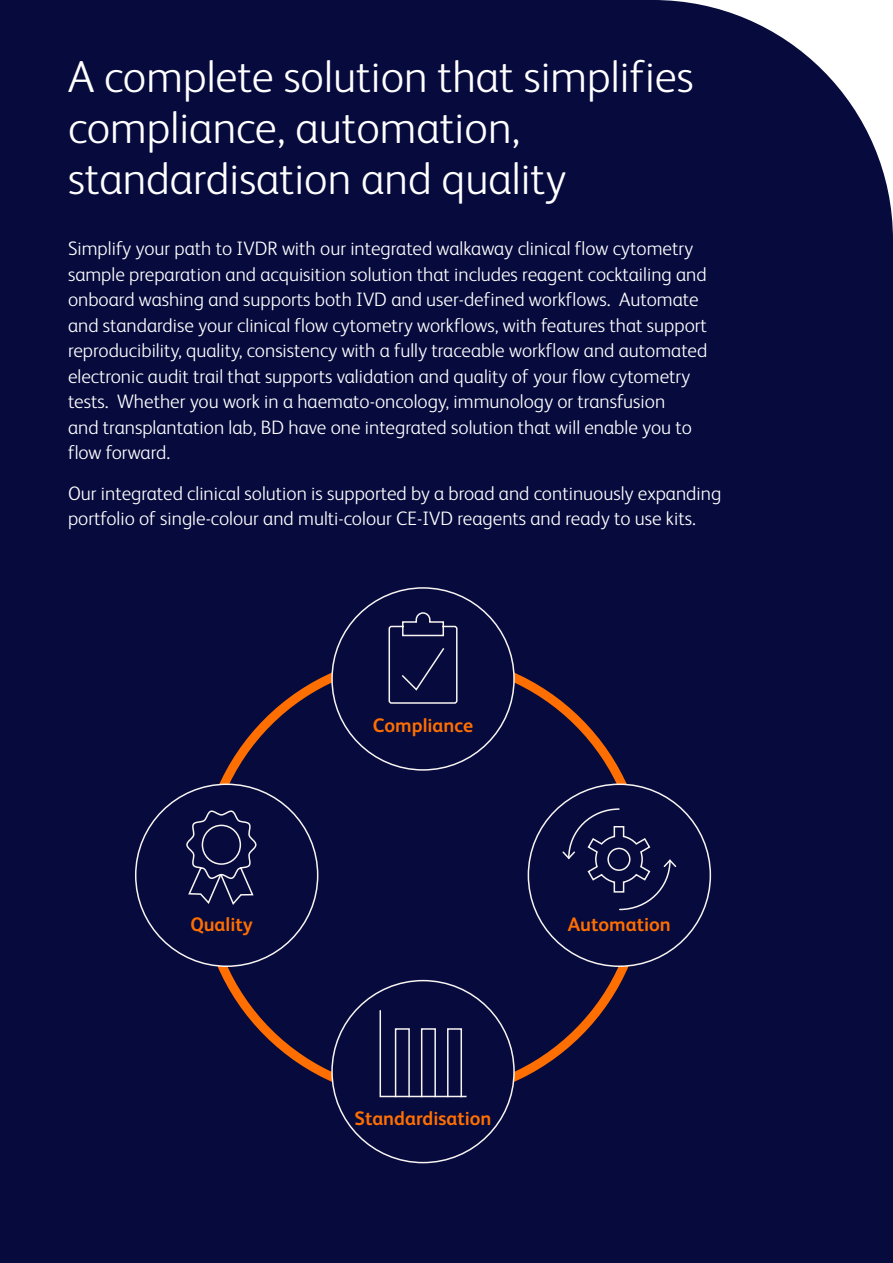
<style>
.page{position:relative;width:893px;height:1263px;background:#060a3d}
.page>*{position:absolute;margin:0;border:0;box-sizing:border-box;transform-origin:0 0}
.t1{font:300 45px/51px "FS Albert Pro";color:#fff}
.t2{font:300 19.5px/25.5px "FS Albert Pro";color:#fff}
.t3{font:700 19.5px "FS Albert Pro";color:#ff6e00}
</style>
<div class="page">
<div style="left:332px;top:588px;width:182px;height:182px;background:#060a3d;border-radius:50%"></div>
<div style="left:332px;top:980px;width:182px;height:182px;background:#060a3d;border-radius:50%"></div>
<div style="left:528px;top:784px;width:182px;height:182px;background:#060a3d;border-radius:50%"></div>
<div style="left:136px;top:784px;width:182px;height:182px;background:#060a3d;border-radius:50%"></div>
<svg style="left:388px;top:612px;width:70px;height:92px"></svg>
<svg style="left:562px;top:808px;width:115px;height:103px"></svg>
<svg style="left:186px;top:810px;width:71px;height:95px"></svg>
<svg style="left:379px;top:1010px;width:88px;height:88px"></svg>
<h1 class="t1" style="left:68px;top:48px;width:627px">A complete solution that simplifies compliance, automation, standardisation and quality</h1>
<p class="t2" style="left:68px;top:234px;width:641px">Simplify your path to IVDR with our integrated walkaway clinical flow cytometry sample preparation and acquisition solution that includes reagent cocktailing and onboard washing and supports both IVD and user-defined workflows. Automate and standardise your clinical flow cytometry workflows, with features that support reproducibility, quality, consistency with a fully traceable workflow and automated electronic audit trail that supports validation and quality of your flow cytometry tests. Whether you work in a haemato-oncology, immunology or transfusion<br>and transplantation lab, BD have one integrated solution that will enable you to flow forward.</p>
<p class="t2" style="left:68px;top:479px;width:655px">Our integrated clinical solution is supported by a broad and continuously expanding portfolio of single-colour and multi-colour CE-IVD reagents and ready to use kits.</p>
<p class="t3" style="left:373px;top:711px;width:102px">Compliance</p>
<p class="t3" style="left:190px;top:910px;width:64px">Quality</p>
<p class="t3" style="left:568px;top:910px;width:105px">Automation</p>
<p class="t3" style="left:354px;top:1104px;width:139px">Standardisation</p>
</div>
